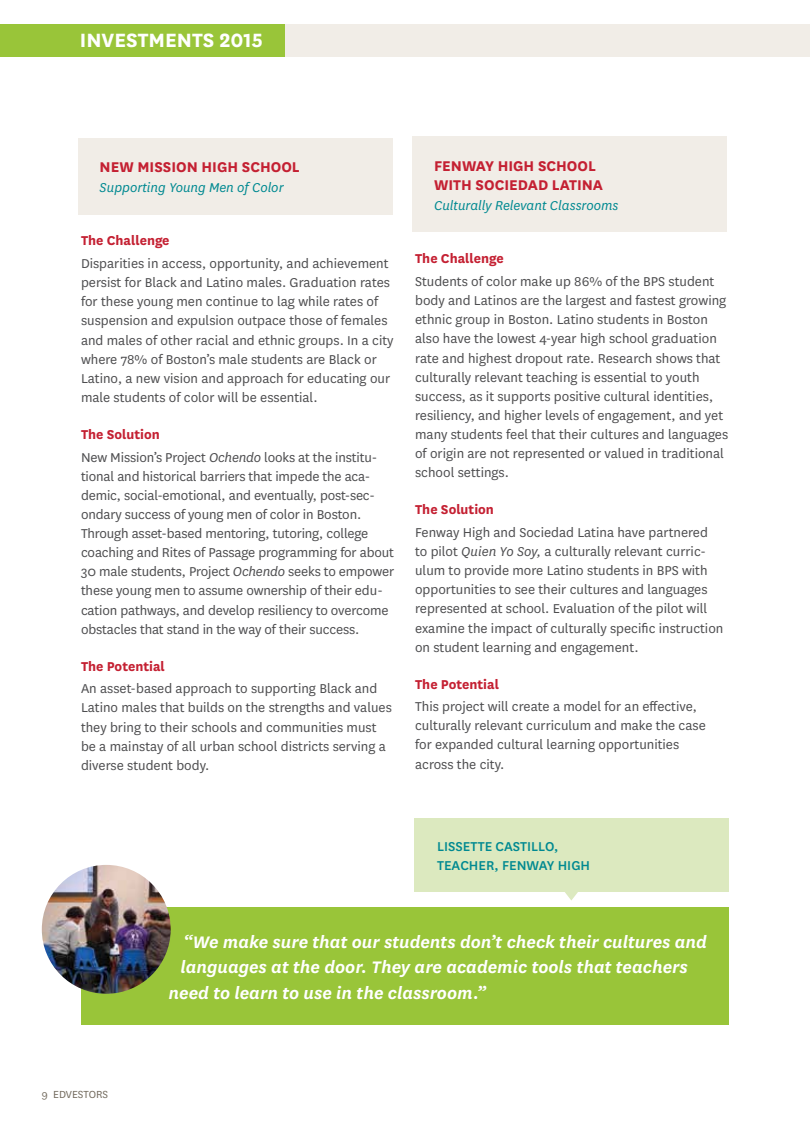
<style>
.page{position:relative;width:810px;height:1134px;background:#fff}
.page>*{position:absolute;margin:0;border:0;box-sizing:border-box;transform-origin:0 0}
.t1{font:700 22.5px "National";color:#fff}
.t2{font:italic 600 19.5px "National";color:#fff}
.t3{font:700 16.5px/19px "National";color:#c42032}
.t4{font:15px/19px "National";color:#4d4d4f}
.t5{font:700 15px "National";color:#c42032}
.t6{font:italic 15px "National";color:#008991}
.t7{font:500 15px/19.5px "National";color:#008991}
.t8{font:12px "National";color:#746c5f}
.s1{font-weight:700;color:#c42032}
.s2{font-style:italic}
</style>
<div class="page">
<div style="left:412px;top:137px;width:316px;height:95px;background:#f1ede7"></div>
<div style="left:145px;top:25px;width:665px;height:32px;background:#f1ede7"></div>
<div style="left:0;top:25px;width:285px;height:32px;background:#99c539"></div>
<div style="left:81px;top:907px;width:648px;height:118px;background:#99c539"></div>
<div style="left:78px;top:138px;width:315px;height:76px;background:#f1ede7"></div>
<div style="left:414px;top:818px;width:315px;height:74px;background:#dce9bf"></div>
<svg style="left:565px;top:892px;width:13px;height:9px"></svg>
<img style="left:42px;top:865px;width:129px;height:129px;border-radius:64px">
<h1 class="t1" style="left:80px;top:24px;width:185px">INVESTMENTS 2015</h1>
<p class="t3" style="left:100px;top:156px;width:202px">NEW MISSION HIGH SCHOOL</p>
<p class="t6" style="left:100px;top:179px;width:186px">Supporting Young Men of Color</p>
<p class="t5" style="left:81px;top:230px;width:90px">The Challenge</p>
<p class="t4" style="left:81px;top:253px;width:314px">Disparities in access, opportunity, and achievement persist for Black and Latino males. Graduation rates for these young men continue to lag while rates of suspension and expulsion outpace those of females and males of other racial and ethnic groups. In a city where 78% of Boston’s male students are Black or Latino, a new vision and approach for educating our male students of color will be essential.</p>
<p class="t4" style="left:81px;top:422px;width:298px;line-height:22.6px"><span class="s1">The Solution<br></span>New Mission’s Project <span class="s2">Ochendo</span> looks at the institu-</p>
<p class="t4" style="left:81px;top:466px;width:315px">tional and historical barriers that impede the aca&shy;demic, social-emotional, and eventually, post-sec&shy;ondary success of young men of color in Boston.<br>Through asset-based mentoring, tutoring, college coaching and Rites of Passage programming for about 30 male students, Project <span class="s2">Ochendo</span> seeks to empower these young men to assume ownership of their edu&shy;cation pathways, and develop resiliency to overcome obstacles that stand in the way of their success.</p>
<p class="t5" style="left:81px;top:655px;width:85px">The Potential</p>
<p class="t4" style="left:81px;top:678px;width:312px">An asset-based approach to supporting Black and Latino males that builds on the strengths and values they bring to their schools and communities must be a mainstay of all urban school districts serving a diverse student body.</p>
<p class="t3" style="left:434px;top:155px;width:171px">FENWAY HIGH SCHOOL<br>WITH SOCIEDAD LATINA</p>
<p class="t6" style="left:434px;top:196px;width:186px">Culturally Relevant Classrooms</p>
<p class="t5" style="left:415px;top:248px;width:90px">The Challenge</p>
<p class="t4" style="left:415px;top:271px;width:315px">Students of color make up 86% of the BPS student body and Latinos are the largest and fastest growing ethnic group in Boston. Latino students in Boston also have the lowest 4-year high school graduation rate and highest dropout rate. Research shows that culturally relevant teaching is essential to youth success, as it supports positive cultural identities, resiliency, and higher levels of engagement, and yet many students feel that their cultures and languages of origin are not represented or valued in traditional school settings.</p>
<p class="t5" style="left:415px;top:499px;width:80px">The Solution</p>
<p class="t4" style="left:415px;top:522px;width:310px">Fenway High and Sociedad Latina have partnered to pilot <span class="s2">Quien Yo Soy,</span> a culturally relevant curric&shy;ulum to provide more Latino students in BPS with opportunities to see their cultures and languages represented at school. Evaluation of the pilot will examine the impact of culturally specific instruction on student learning and engagement.</p>
<p class="t5" style="left:415px;top:673px;width:85px">The Potential</p>
<p class="t4" style="left:415px;top:696px;width:292px">This project will create a model for an effective, culturally relevant curriculum and make the case for expanded cultural learning opportunities across the city.</p>
<p class="t7" style="left:437px;top:835px;width:155px">LISSETTE CASTILLO,<br>TEACHER, FENWAY HIGH</p>
<p class="t8" style="left:42px;top:1087px;width:68px">9 EDVESTORS</p>
<h2 class="t2" style="left:184px;top:929px;width:525px">“We make sure that our students don’t check their cultures and</h2>
<h2 class="t2" style="left:181px;top:954px;width:509px">languages at the door. They are academic tools that teachers</h2>
<h2 class="t2" style="left:169px;top:980px;width:319px">need to learn to use in the classroom.”</h2>
</div>
